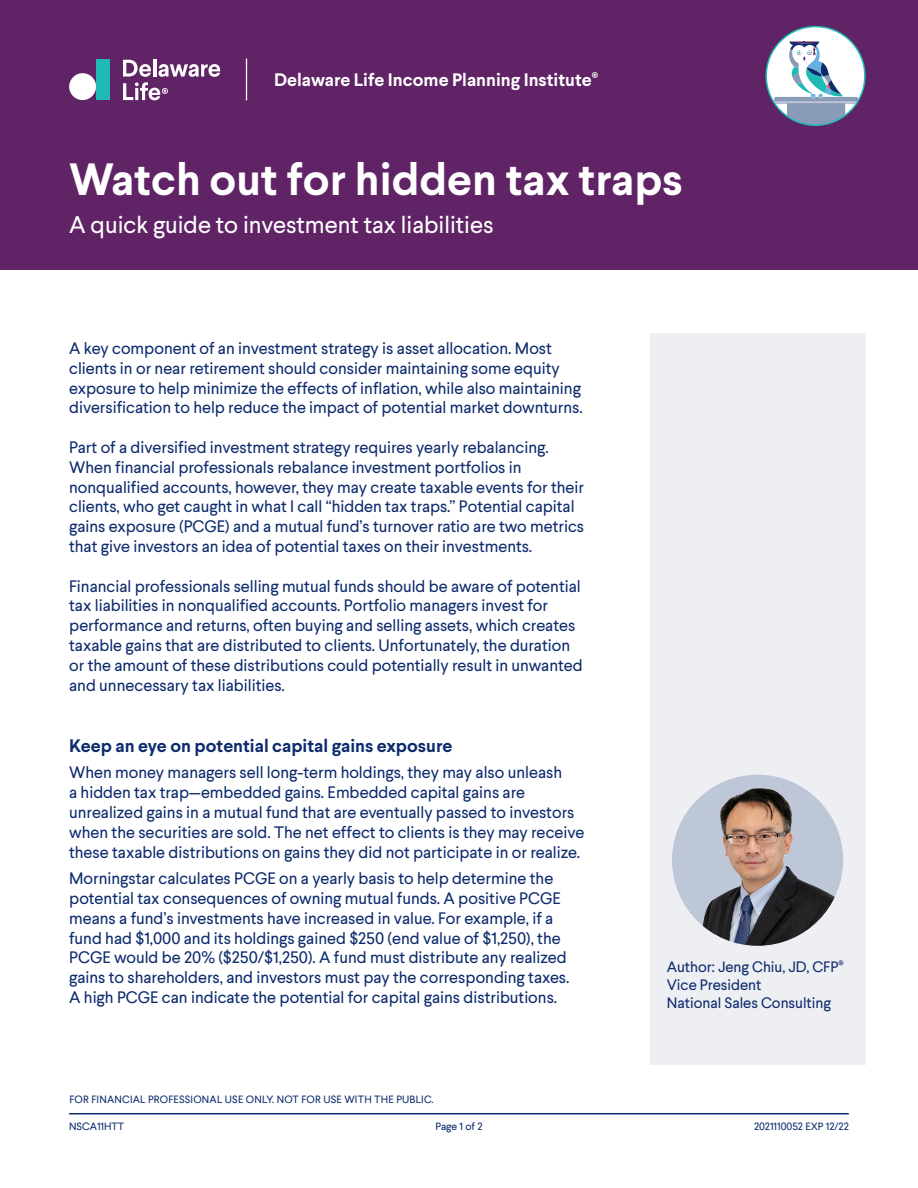
<style>
.page{position:relative;width:918px;height:1188px;background:#fff}
.page>*{position:absolute;margin:0;border:0;box-sizing:border-box;transform-origin:0 0}
.Headline{font:700 45px "Larsseit";color:#fff}
.Headline-2{font:24px "Larsseit";color:#fff}
.t1{font:700 18px "Larsseit";color:#0d2b6d}
.t2{font:700 18px "Larsseit";color:#fff}
.t3{font:16.5px/19.8px "Larsseit";color:#0d2b6d}
.t4{font:15px/18px "Larsseit";color:#0d2b6d}
.t5{font:10.5px "Larsseit";letter-spacing:.02em;color:#0d2b6d}
.t6{font:10.5px "Larsseit";color:#0d2b6d}
</style>
<div class="page">
<hr style="left:69px;top:1113px;width:780px;height:1px;background:#0d2b6d">
<div style="left:650px;top:333px;width:216px;height:732px;background:#eeeff3"></div>
<img style="left:672px;top:775px;width:171px;height:171px;border-radius:86px">
<div style="left:0;top:0;width:918px;height:270px;background:#602365"></div>
<hr style="left:246px;top:58px;width:1px;height:42px;background:#fff">
<div style="left:96px;top:60px;width:14px;height:40px;background:#1dbbb3"></div>
<hr style="left:153px;top:59px;width:3px;height:18px;background:#fff">
<div style="left:69px;top:73px;width:27px;height:27px;background:#fff;border-radius:50%"></div>
<svg style="left:123px;top:60px;width:97px;height:40px"></svg>
<div style="left:766px;top:27px;width:99px;height:98px;background:#fff;border-radius:50%"></div>
<svg style="left:772px;top:41px;width:88px;height:84px"></svg>
<div style="left:765px;top:26px;width:101px;height:100px;border:2px solid #1dbbb3;border-radius:50%"></div>
<p class="t2" style="left:274px;top:68px;width:326px">Delaware Life Income Planning Institute<sup>®</sup></p>
<p class="Headline" style="left:69px;top:149px;width:615px">Watch out for hidden tax traps</p>
<p class="Headline-2" style="left:69px;top:209px;width:426px">A quick guide to investment tax liabilities</p>
<p class="t3" style="left:69px;top:338px;width:484px">A key component of an investment strategy is asset allocation. Most</p>
<p class="t3" style="left:69px;top:358px;width:492px">clients in or near retirement should consider maintaining some equity</p>
<p class="t3" style="left:69px;top:378px;width:515px">exposure to help minimize the effects of inflation, while also maintaining diversification to help reduce the impact of potential market downturns.</p>
<p class="t3" style="left:69px;top:437px;width:481px">Part of a diversified investment strategy requires yearly rebalancing.</p>
<p class="t3" style="left:69px;top:457px;width:454px">When financial professionals rebalance investment portfolios in</p>
<p class="t3" style="left:69px;top:477px;width:516px">nonqualified accounts, however, they may create taxable events for their clients, who get caught in what I call “hidden tax traps.” Potential capital gains exposure (PCGE) and a mutual fund’s turnover ratio are two metrics that give investors an idea of potential taxes on their investments.</p>
<p class="t3" style="left:69px;top:576px;width:513px">Financial professionals selling mutual funds should be aware of potential</p>
<p class="t3" style="left:69px;top:596px;width:480px">tax liabilities in nonqualified accounts. Portfolio managers invest for</p>
<p class="t3" style="left:69px;top:615px;width:508px">performance and returns, often buying and selling assets, which creates</p>
<p class="t3" style="left:69px;top:635px;width:502px">taxable gains that are distributed to clients. Unfortunately, the duration</p>
<p class="t3" style="left:69px;top:655px;width:515px">or the amount of these distributions could potentially result in unwanted</p>
<p class="t3" style="left:69px;top:675px;width:217px">and unnecessary tax liabilities.</p>
<p class="t1" style="left:69px;top:734px;width:385px">Keep an eye on potential capital gains exposure</p>
<p class="t3" style="left:69px;top:763px;width:517px">When money managers sell long-term holdings, they may also unleash<br>a hidden tax trap—embedded gains. Embedded capital gains are unrealized gains in a mutual fund that are eventually passed to investors when the securities are sold. The net effect to clients is they may receive these taxable distributions on gains they did not participate in or realize.</p>
<p class="t3" style="left:69px;top:868px;width:502px">Morningstar calculates PCGE on a yearly basis to help determine the potential tax consequences of owning mutual funds. A positive PCGE means a fund’s investments have increased in value. For example, if a fund had $1,000 and its holdings gained $250 (end value of $1,250), the PCGE would be 20% ($250/$1,250). A fund must distribute any realized gains to shareholders, and investors must pay the corresponding taxes.<br>A high PCGE can indicate the potential for capital gains distributions.</p>
<p class="t4" style="left:667px;top:958px;width:178px">Author: Jeng Chiu, JD, CFP<sup>®<br></sup>Vice President</p>
<p class="t4" style="left:667px;top:994px;width:165px">National Sales Consulting</p>
<p class="t5" style="left:69px;top:1092px;width:366px">FOR FINANCIAL PROFESSIONAL USE ONLY. NOT FOR USE WITH THE PUBLIC.</p>
<p class="t6" style="left:69px;top:1119px;width:57px">NSCA11HTT</p>
<p class="t5" style="left:435px;top:1119px;width:48px">Page 1 of 2</p>
<p class="t6" style="left:754px;top:1119px;width:96px">2021110052 EXP 12/22</p>
</div>
